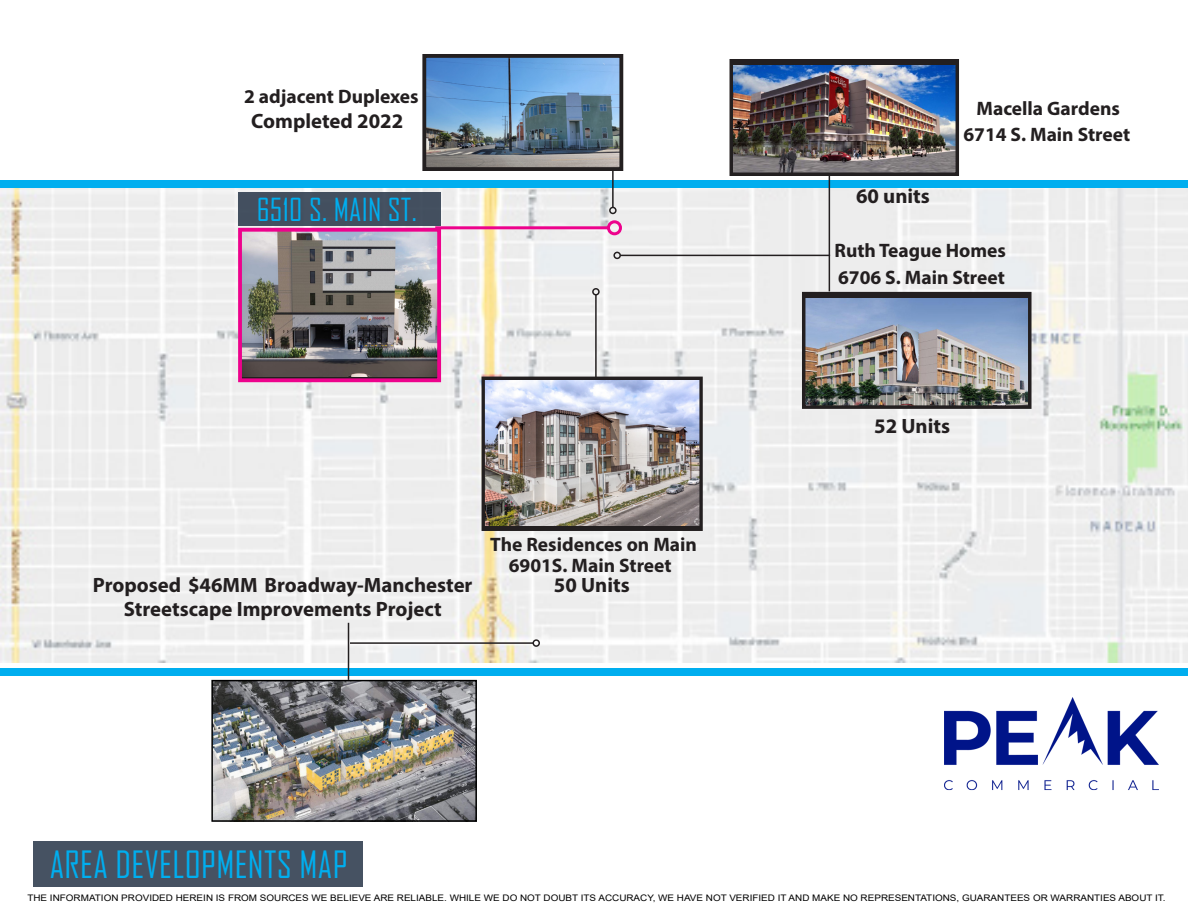
<style>
.page{position:relative;width:1188px;height:918px;background:#fff}
.page>*{position:absolute;margin:0;border:0;box-sizing:border-box;transform-origin:0 0}
.t1{font:36px "Agency FB";letter-spacing:.01em;color:#00aeef}
.t2{font:30.45px "Agency FB";letter-spacing:.01em;color:#00aeef}
.t3{font:700 20.7px/24.9px "Myriad Pro";color:#231f20;text-align:center}
.t4{font:700 19.5px "Myriad Pro";color:#231f20}
.t5{font:9px "Arial";color:#000;scale:1.1 1}
</style>
<div class="page">
<img style="left:0;top:188px;width:1188px;height:475px">
<img style="left:214px;top:683px;width:260px;height:136px">
<div style="left:211px;top:680px;width:266px;height:142px;border:2px solid #000"></div>
<div style="left:33px;top:841px;width:330px;height:46px;background:#465262"></div>
<div style="left:0;top:180px;width:1188px;height:8px;background:#00aeef"></div>
<div style="left:0;top:668px;width:1188px;height:8px;background:#00aeef"></div>
<hr style="left:595px;top:295px;width:2px;height:83px;background:#231f20">
<div style="left:592px;top:288px;width:8px;height:8px;border:2px solid #231f20;border-radius:50%"></div>
<hr style="left:435px;top:226px;width:173px;height:3px;background:#ed028c">
<div style="left:607px;top:220px;width:15px;height:15px;border:3px solid #ed028c;border-radius:50%"></div>
<img style="left:486px;top:381px;width:213px;height:144px">
<div style="left:482px;top:377px;width:221px;height:154px;border:3px solid #231f20"></div>
<hr style="left:620px;top:255px;width:210px;height:1px;background:#231f20">
<div style="left:613px;top:252px;width:8px;height:7px;border:2px solid #231f20;border-radius:50%"></div>
<hr style="left:829px;top:176px;width:1px;height:115px;background:#231f20">
<hr style="left:350px;top:642px;width:183px;height:2px;background:#231f20">
<div style="left:532px;top:639px;width:8px;height:8px;border:2px solid #231f20;border-radius:50%"></div>
<hr style="left:348px;top:623px;width:1px;height:57px;background:#231f20">
<img style="left:243px;top:233px;width:193px;height:143px">
<div style="left:238px;top:228px;width:203px;height:154px;border:4px solid #ed028c"></div>
<div style="left:238px;top:192px;width:203px;height:34px;background:#434f5f"></div>
<img style="left:427px;top:59px;width:191px;height:107px">
<div style="left:422px;top:54px;width:201px;height:117px;border:4px solid #231f20"></div>
<hr style="left:612px;top:171px;width:2px;height:36px;background:#231f20">
<div style="left:609px;top:207px;width:8px;height:7px;border:2px solid #231f20;border-radius:50%"></div>
<svg style="left:734px;top:63px;width:221px;height:3px"></svg>
<img style="left:734px;top:66px;width:221px;height:106px">
<div style="left:730px;top:59px;width:229px;height:117px;border:3px solid #231f20"></div>
<img style="left:806px;top:298px;width:222px;height:107px">
<div style="left:802px;top:292px;width:230px;height:117px;border:3px solid #231f20"></div>
<img style="left:944px;top:697px;width:215px;height:94px">
<p class="t4" style="left:244px;top:84px;width:176px">2 adjacent Duplexes</p>
<p class="t3" style="left:251px;top:108px;width:153px">Completed 2022</p>
<p class="t2" style="left:257px;top:191px;width:162px">6510 S. MAIN ST.</p>
<p class="t3" style="left:93px;top:571px;width:381px">Proposed $46MM Broadway-Manchester<br>Streetscape Improvements Project</p>
<p class="t4" style="left:490px;top:531px;width:208px">The Residences on Main</p>
<p class="t4" style="left:509px;top:553px;width:164px">6901S. Main Street</p>
<p class="t3" style="left:554px;top:572px;width:77px">50 Units</p>
<p class="t1" style="left:50px;top:842px;width:299px">AREA DEVELOPMENTS MAP</p>
<p class="t4" style="left:976px;top:96px;width:145px">Macella Gardens</p>
<p class="t3" style="left:856px;top:183px;width:75px">60 units</p>
<p class="t4" style="left:963px;top:121px;width:168px">6714 S. Main Street</p>
<p class="t4" style="left:834px;top:238px;width:173px">Ruth Teague Homes</p>
<p class="t4" style="left:838px;top:264px;width:168px">6706 S. Main Street</p>
<p class="t3" style="left:874px;top:413px;width:77px">52 Units</p>
<p class="t5" style="left:27px;top:892px;width:1036px">THE INFORMATION PROVIDED HEREIN IS FROM SOURCES WE BELIEVE ARE RELIABLE. WHILE WE DO NOT DOUBT ITS ACCURACY, WE HAVE NOT VERIFIED IT AND MAKE NO REPRESENTATIONS, GUARANTEES OR WARRANTIES ABOUT IT.</p>
</div>
